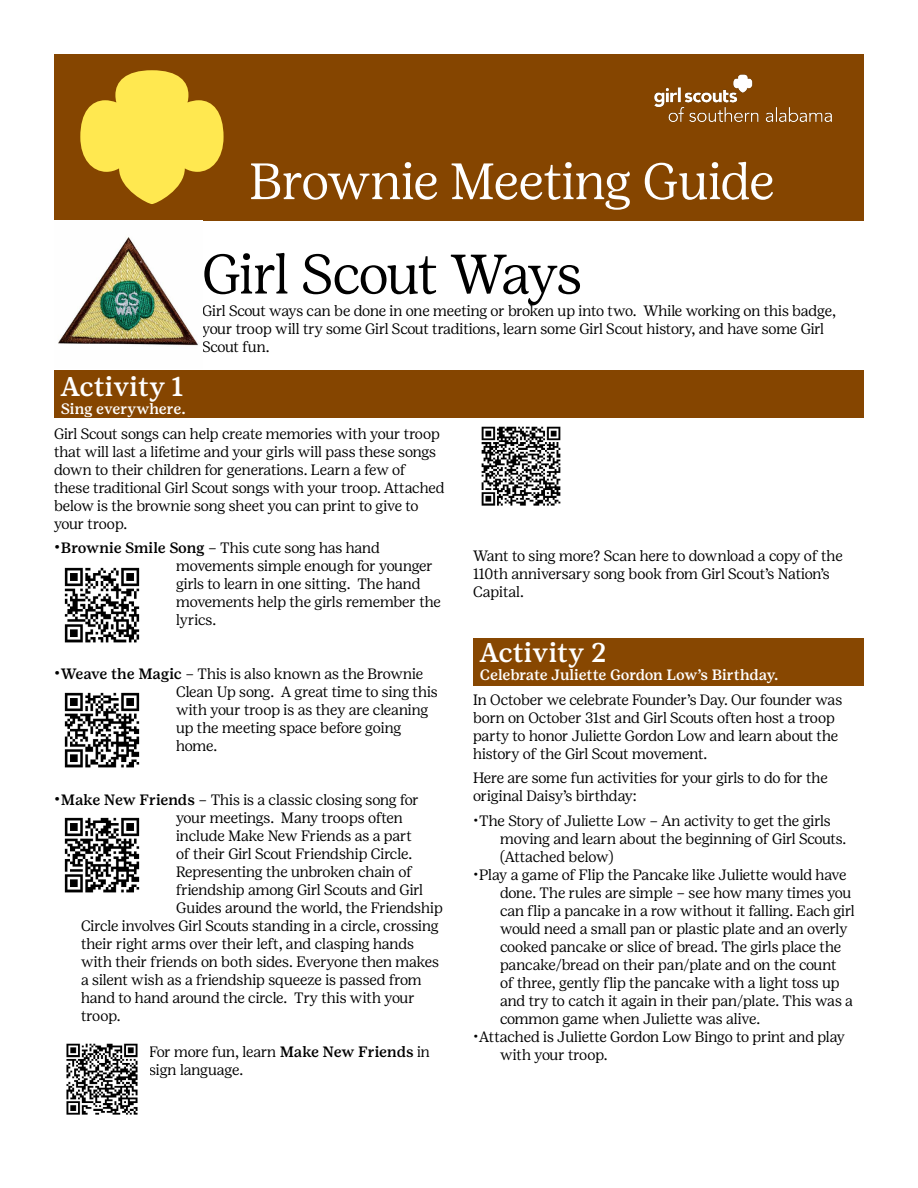
<style>
.page{position:relative;width:918px;height:1188px;background:#fff}
.page>*{position:absolute;margin:0;border:0;box-sizing:border-box;transform-origin:0 0}
.t1{font:300 55.5px "Girl Scout Display";letter-spacing:-.03em;color:#000}
.t2{font:300 51px "Girl Scout Display";letter-spacing:-.005em;color:#fff}
.t3{font:500 27px "Girl Scout Text";color:#fff}
.t4{font:300 15px/18px "Girl Scout Display";letter-spacing:-.005em;color:#000}
.t5{font:500 15px "Girl Scout Text";letter-spacing:-.01em;color:#fff}
.s1{font-family:"Girl Scout Text";font-weight:500}
</style>
<div class="page">
<div style="left:54px;top:54px;width:810px;height:166px;background:#854500"></div>
<svg style="left:80px;top:70px;width:144px;height:134px"></svg>
<img style="left:654px;top:74px;width:178px;height:48px">
<div style="left:54px;top:370px;width:810px;height:48px;background:#854500"></div>
<div style="left:473px;top:638px;width:391px;height:48px;background:#874701"></div>
<img style="left:64px;top:817px;width:76px;height:76px">
<img style="left:64px;top:567px;width:76px;height:76px">
<img style="left:64px;top:692px;width:76px;height:76px">
<img style="left:66px;top:1043px;width:72px;height:72px">
<img style="left:481px;top:426px;width:80px;height:80px">
<img style="left:58px;top:237px;width:140px;height:109px">
<h2 class="t2" style="left:249px;top:153px;width:526px">Brownie Meeting Guide</h2>
<h1 class="t1" style="left:202px;top:243px;width:381px">Girl Scout Ways</h1>
<p class="t4" style="left:202px;top:302px;width:635px">Girl Scout ways can be done in one meeting or broken up into two. While working on this badge, your troop will try some Girl Scout traditions, learn some Girl Scout history, and have some Girl<br>Scout fun.</p>
<h3 class="t3" style="left:61px;top:371px;width:124px">Activity 1</h3>
<p class="t5" style="left:61px;top:400px;width:126px">Sing everywhere.</p>
<p class="t4" style="left:54px;top:424px;width:392px">Girl Scout songs can help create memories with your troop that will last a lifetime and your girls will pass these songs down to their children for generations. Learn a few of these traditional Girl Scout songs with your troop. Attached below is the brownie song sheet you can print to give to your troop.</p>
<p class="t4" style="left:176px;top:539px;width:266px;text-indent:-122px"><span class="s1">•Brownie Smile Song</span> – This cute song has hand movements simple enough for younger girls to learn in one sitting. The hand movements help the girls remember the lyrics.</p>
<p class="t4" style="left:176px;top:665px;width:263px;text-indent:-122px"><span class="s1">•Weave the Magic</span> – This is also known as the Brownie<br>Clean Up song. A great time to sing this with your troop is as they are cleaning up the meeting space before going home.</p>
<p class="t4" style="left:54px;top:791px;width:366px"><span class="s1">•Make New Friends</span> – This is a classic closing song for</p>
<p class="t4" style="left:176px;top:809px;width:228px">your meetings. Many troops often</p>
<p class="t4" style="left:176px;top:827px;width:238px">include Make New Friends as a part</p>
<p class="t4" style="left:176px;top:845px;width:238px">of their Girl Scout Friendship Circle.</p>
<p class="t4" style="left:176px;top:863px;width:238px">Representing the unbroken chain of</p>
<p class="t4" style="left:176px;top:881px;width:249px">friendship among Girl Scouts and Girl</p>
<p class="t4" style="left:176px;top:899px;width:268px">Guides around the world, the Friendship</p>
<p class="t4" style="left:81px;top:917px;width:359px">Circle involves Girl Scouts standing in a circle, crossing</p>
<p class="t4" style="left:81px;top:935px;width:335px">their right arms over their left, and clasping hands</p>
<p class="t4" style="left:81px;top:953px;width:360px">with their friends on both sides. Everyone then makes</p>
<p class="t4" style="left:81px;top:971px;width:342px">a silent wish as a friendship squeeze is passed from</p>
<p class="t4" style="left:81px;top:989px;width:335px">hand to hand around the circle. Try this with your</p>
<p class="t4" style="left:81px;top:1007px;width:41px">troop.</p>
<p class="t4" style="left:149px;top:1043px;width:282px">For more fun, learn <span class="s1">Make New Friends</span> in sign language.</p>
<p class="t4" style="left:473px;top:547px;width:371px">Want to sing more? Scan here to download a copy of the<br>110th anniversary song book from Girl Scout’s Nation’s<br>Capital.</p>
<h3 class="t3" style="left:480px;top:637px;width:129px">Activity 2</h3>
<p class="t5" style="left:480px;top:666px;width:300px">Celebrate Juliette Gordon Low’s Birthday.</p>
<p class="t4" style="left:473px;top:691px;width:371px">In October we celebrate Founder’s Day. Our founder was born on October 31st and Girl Scouts often host a troop party to honor Juliette Gordon Low and learn about the history of the Girl Scout movement.</p>
<p class="t4" style="left:473px;top:769px;width:356px">Here are some fun activities for your girls to do for the original Daisy’s birthday:</p>
<p class="t4" style="left:500px;top:812px;width:348px;text-indent:-27px">•The Story of Juliette Low – An activity to get the girls moving and learn about the beginning of Girl Scouts. (Attached below)</p>
<p class="t4" style="left:500px;top:866px;width:356px;text-indent:-27px">•Play a game of Flip the Pancake like Juliette would have done. The rules are simple – see how many times you can flip a pancake in a row without it falling. Each girl would need a small pan or plastic plate and an overly cooked pancake or slice of bread. The girls place the pancake/bread on their pan/plate and on the count<br>of three, gently flip the pancake with a light toss up and try to catch it again in their pan/plate. This was a common game when Juliette was alive.</p>
<p class="t4" style="left:500px;top:1028px;width:346px;text-indent:-27px">•Attached is Juliette Gordon Low Bingo to print and play with your troop.</p>
</div>
